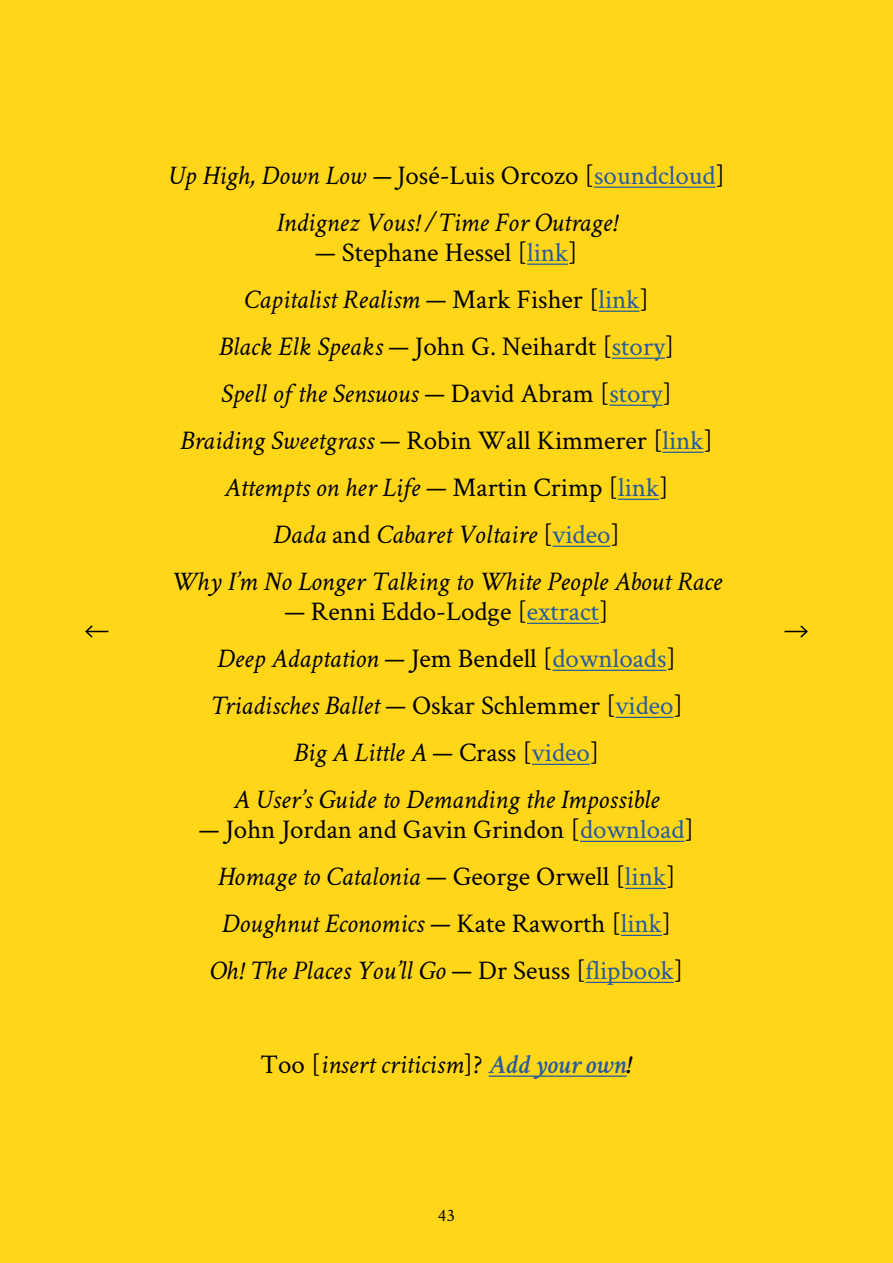
<style>
.page{position:relative;width:893px;height:1263px;background:#ffd618}
.page>*{position:absolute;margin:0;border:0;box-sizing:border-box;transform-origin:0 0}
.t1{font:italic 27px/47px "Crimson Text";color:#000;text-align:center}
.t2{font:27px/47px "Crimson Text";color:#000;text-align:center}
.t3{font:18px "Crimson Text";color:#000}
.s1{font-style:normal}
.s2{font-style:normal;color:#275b9b}
.s3{color:#275b9b}
.s4{font-style:italic}
.s5{font-weight:600;color:#275b9b}
.s6{font-weight:600}
</style>
<div class="page">
<hr style="left:594px;top:187px;width:122px;height:1px;background:#275b9b">
<hr style="left:527px;top:264px;width:41px;height:1px;background:#275b9b">
<hr style="left:598px;top:311px;width:42px;height:1px;background:#275b9b">
<hr style="left:612px;top:358px;width:53px;height:1px;background:#275b9b">
<hr style="left:609px;top:405px;width:54px;height:1px;background:#275b9b">
<hr style="left:662px;top:452px;width:42px;height:1px;background:#275b9b">
<hr style="left:618px;top:499px;width:41px;height:1px;background:#275b9b">
<hr style="left:553px;top:546px;width:57px;height:1px;background:#275b9b">
<hr style="left:527px;top:623px;width:72px;height:1px;background:#275b9b">
<hr style="left:552px;top:670px;width:114px;height:1px;background:#275b9b">
<hr style="left:616px;top:717px;width:58px;height:1px;background:#275b9b">
<hr style="left:532px;top:764px;width:58px;height:1px;background:#275b9b">
<hr style="left:580px;top:841px;width:105px;height:1px;background:#275b9b">
<hr style="left:625px;top:888px;width:41px;height:1px;background:#275b9b">
<hr style="left:621px;top:935px;width:41px;height:1px;background:#275b9b">
<hr style="left:586px;top:982px;width:88px;height:1px;background:#275b9b">
<hr style="left:489px;top:1075px;width:138px;height:2px;background:#275b9b">
<svg style="left:784px;top:625px;width:24px;height:13px"></svg>
<svg style="left:85px;top:625px;width:23px;height:13px"></svg>
<p class="t1" style="left:168px;top:152px;width:559px">Up High, Down Low — <span class="s1">José-Luis Orcozo [</span><span class="s2">soundcloud</span><span class="s1">]<br></span>Indignez Vous! /Time For Outrage!</p>
<p class="t1" style="left:171px;top:229px;width:552px"><span class="s1">— Stephane Hessel [</span><span class="s2">link</span><span class="s1">]<br></span>Capitalist Realism <span class="s1">— Mark Fisher [</span><span class="s2">link</span><span class="s1">]<br></span>Black Elk Speaks <span class="s1">— John G. Neihardt [</span><span class="s2">story</span><span class="s1">]<br></span>Spell of the Sensuous <span class="s1">— David Abram [</span><span class="s2">story</span><span class="s1">]<br></span>Braiding Sweetgrass <span class="s1">— Robin Wall Kimmerer [</span><span class="s2">link</span><span class="s1">] </span>Attempts on her Life <span class="s1">— Martin Crimp [</span><span class="s2">link</span><span class="s1">]<br></span>Dada <span class="s1">and</span> Cabaret Voltaire <span class="s1">[</span><span class="s2">video</span><span class="s1">]<br></span>Why I’m No Longer Talking to White People About Race</p>
<p class="t1" style="left:210px;top:588px;width:475px"><span class="s1">— Renni Eddo-Lodge [</span><span class="s2">extract</span><span class="s1">]<br></span>Deep Adaptation <span class="s1">— Jem Bendell [</span><span class="s2">downloads</span><span class="s1">] </span>Triadisches Ballet <span class="s1">— Oskar Schlemmer [</span><span class="s2">video</span><span class="s1">] </span>Big A Little A <span class="s1">— Crass [</span><span class="s2">video</span><span class="s1">]<br></span>A User’s Guide to Demanding the Impossible</p>
<p class="t2" style="left:199px;top:805px;width:497px">— John Jordan and Gavin Grindon [<span class="s3">download</span>] <span class="s4">Homage to Catalonia</span> — George Orwell [<span class="s3">link</span>] <span class="s4">Doughnut Economics</span> — Kate Raworth [<span class="s3">link</span>]<br><span class="s4">Oh! The Places You’ll Go</span> — Dr Seuss [<span class="s3">flipbook</span>]</p>
<p class="t1" style="left:260px;top:1041px;width:374px"><span class="s1">Too [</span>insert criticism<span class="s1">]?</span> <span class="s5">Add your own</span><span class="s6">!</span></p>
<p class="t3" style="left:438px;top:1203px;width:19px">43</p>
</div>
